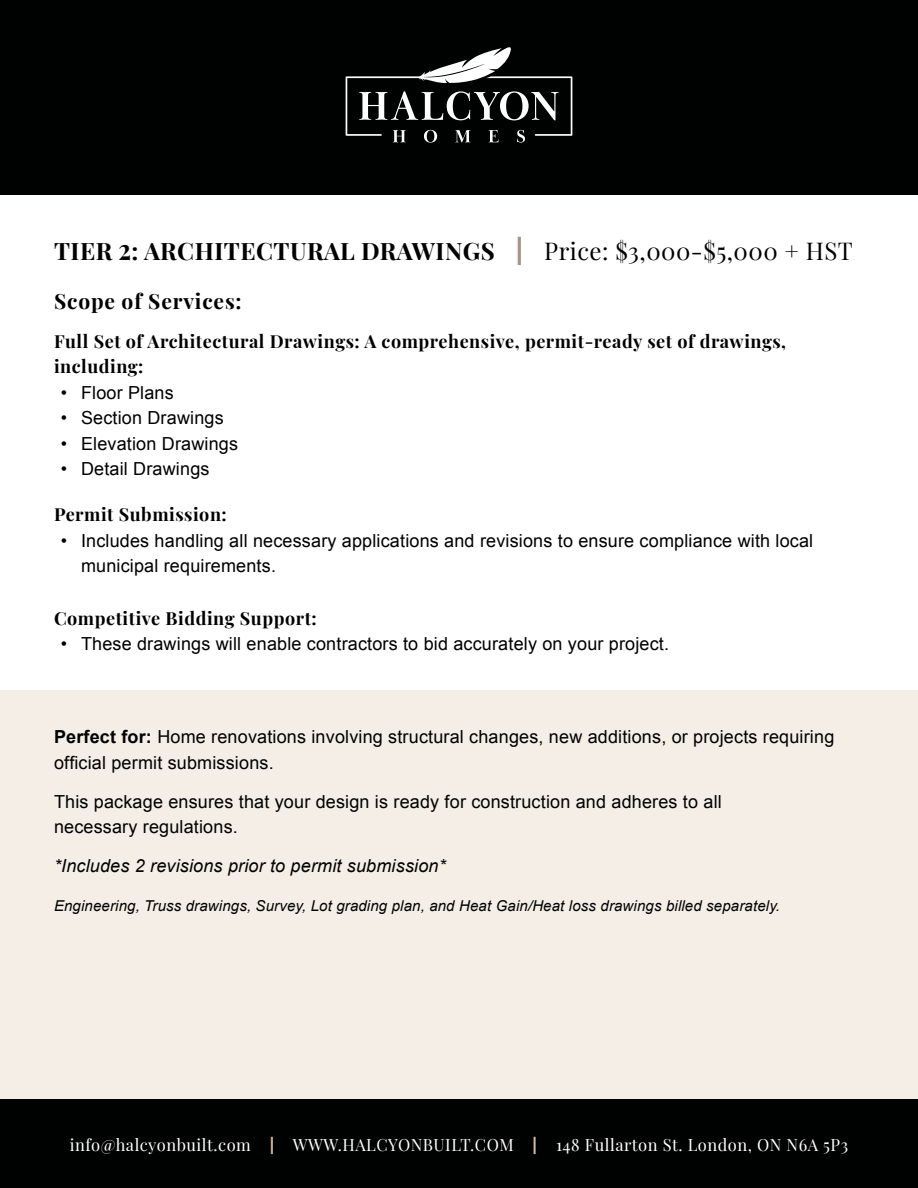
<style>
.page{position:relative;width:918px;height:1188px;background:#fff}
.page>*{position:absolute;margin:0;border:0;box-sizing:border-box;transform-origin:0 0}
.t1{font:700 24px "Playfair Display";letter-spacing:.02em;color:#000101}
.t2{font:700 21px "Playfair Display";letter-spacing:.04em;color:#000101}
.t3{font:18px/25.5px "Arial";letter-spacing:.01em;color:#000101}
.t4{font:700 18px/25.5px "Playfair Display";letter-spacing:.03em;color:#000101}
.t5{font:italic 18px "Arial";letter-spacing:.01em;color:#000101}
.t6{font:16.5px "Playfair Display";letter-spacing:.03em;color:#fff}
.t7{font:italic 15px "Arial";letter-spacing:.01em;color:#000101}
.s1{font-size:28.8px}
.s2{font-weight:900;font-size:27px;color:#ab9182}
.s3{font-weight:400}
.s4{font-weight:700}
.s5{font-weight:900;color:#d1ba9c}
</style>
<div class="page">
<div style="left:0;top:690px;width:918px;height:410px;background:#f4eee6"></div>
<div style="left:0;top:1100px;width:918px;height:88px;background:#000101"></div>
<div style="left:0;top:0;width:918px;height:195px;background:#000101"></div>
<svg style="left:346px;top:47px;width:226px;height:96px"></svg>
<h1 class="t1" style="left:54px;top:232px;width:800px">TIER <span class="s1">2</span>: ARCHITECTURAL DRAWINGS <span class="s2">|</span> <span class="s3">Price: $3,000-$5,000 + HST</span></h1>
<p class="t2" style="left:54px;top:285px;width:189px">Scope of Services:</p>
<p class="t4" style="left:54px;top:327px;width:734px">Full Set of Architectural Drawings: A comprehensive, permit-ready set of drawings, including:</p>
<p class="t3" style="left:61px;top:380px;width:115px">• Floor Plans</p>
<p class="t3" style="left:61px;top:406px;width:164px">• Section Drawings</p>
<p class="t3" style="left:61px;top:431px;width:179px">• Elevation Drawings</p>
<p class="t3" style="left:61px;top:457px;width:150px">• Detail Drawings</p>
<p class="t4" style="left:54px;top:500px;width:174px">Permit Submission:</p>
<p class="t3" style="left:81px;top:528px;width:734px;text-indent:-20px">• Includes handling all necessary applications and revisions to ensure compliance with local municipal requirements.</p>
<p class="t4" style="left:54px;top:604px;width:264px">Competitive Bidding Support:</p>
<p class="t3" style="left:61px;top:631px;width:610px">• These drawings will enable contractors to bid accurately on your project.</p>
<p class="t3" style="left:54px;top:724px;width:782px"><span class="s4">Perfect for:</span> Home renovations involving structural changes, new additions, or projects requiring official permit submissions.</p>
<p class="t3" style="left:54px;top:789px;width:669px">This package ensures that your design is ready for construction and adheres to all necessary regulations.</p>
<p class="t5" style="left:54px;top:854px;width:393px">*Includes 2 revisions prior to permit submission*</p>
<p class="t7" style="left:54px;top:896px;width:728px">Engineering, Truss drawings, Survey, Lot grading plan, and Heat Gain/Heat loss drawings billed separately.</p>
<p class="t6" style="left:70px;top:1132px;width:780px">info@halcyonbuilt.com <span class="s5">|</span> WWW.HALCYONBUILT.COM <span class="s5">|</span> 148 Fullarton St. London, ON N6A 5P3</p>
</div>
